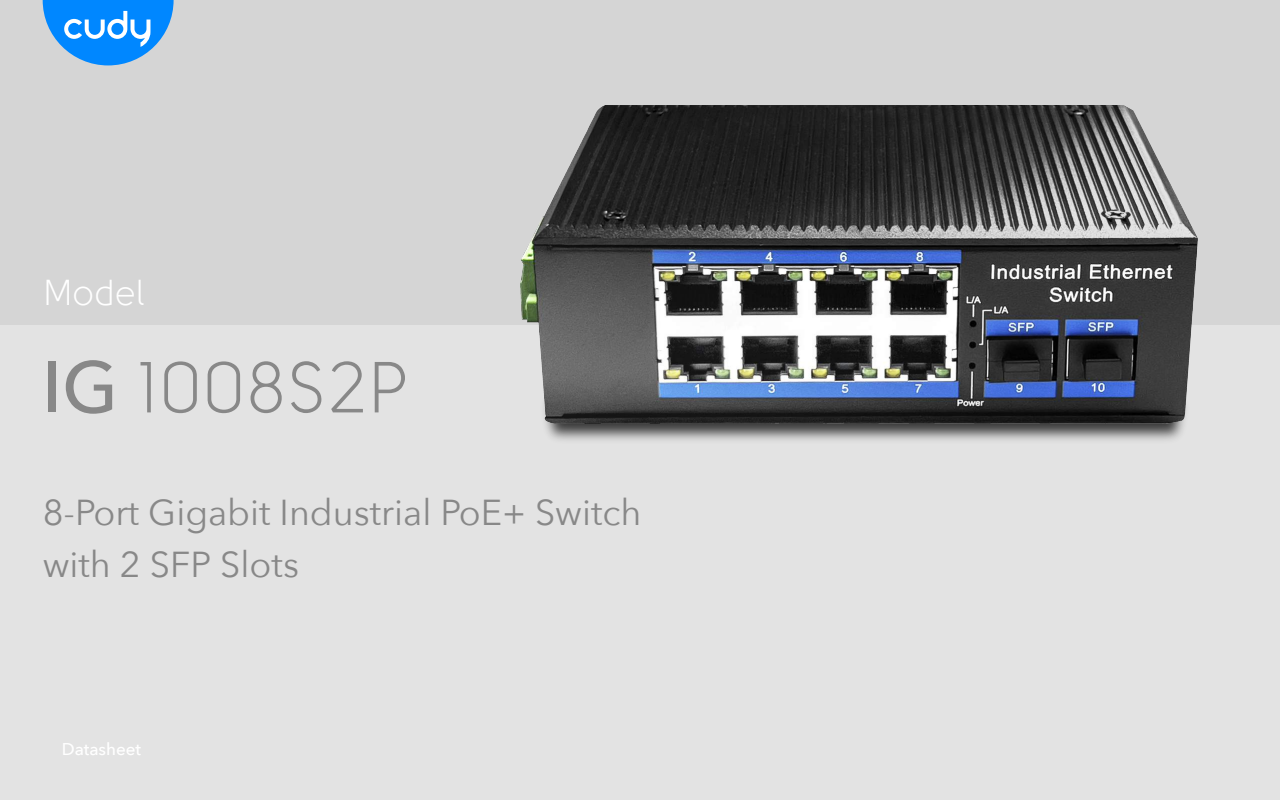
<style>
.page{position:relative;width:1280px;height:800px;background:#fff}
.page>*{position:absolute;margin:0;border:0;box-sizing:border-box;transform-origin:0 0}
.t1{font:72px "Solomon";color:#888}
.t2{font:36px/52.2px "Avenir Next";color:#888}
.t3{font:35.9px "Solomon";color:#fff}
.t4{font:500 17px "Avenir Next";color:#fff}
.s1{font-family:"Avenir Next";font-weight:500}
</style>
<div class="page">
<div style="left:0;top:1px;width:1280px;height:799px;background:#e3e3e3"></div>
<div style="left:0;top:0;width:1280px;height:324px;background:#d5d5d5"></div>
<svg style="left:43px;top:0;width:131px;height:65px"></svg>
<img style="left:546px;top:424px;width:638px;height:16px">
<img style="left:520px;top:106px;width:678px;height:318px">
<p class="t3" style="left:43px;top:274px;width:104px">Model</p>
<h1 class="t1" style="left:43px;top:350px;width:367px"><span class="s1">IG</span> 1008S2P</h1>
<p class="t2" style="left:43px;top:485px;width:600px">8-Port Gigabit Industrial PoE+ Switch with 2 SFP Slots</p>
<p class="t4" style="left:62px;top:735px;width:81px">Datasheet</p>
</div>
